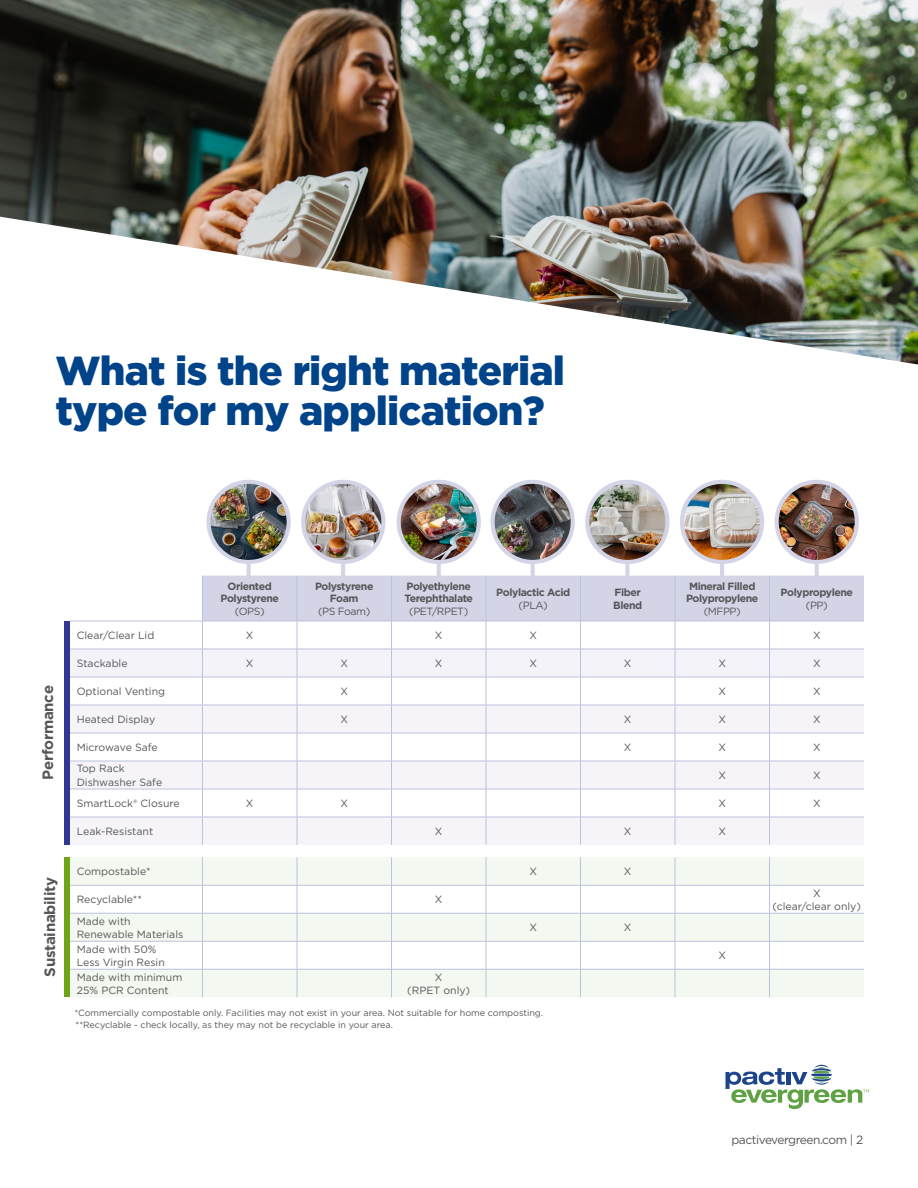
<style>
.page{position:relative;width:918px;height:1188px;background:#fff}
.page>*{position:absolute;margin:0;border:0;box-sizing:border-box;transform-origin:0 0}
.Inside_Headline{font:900 40.5px/40.5px "Gotham";letter-spacing:-.02em;color:#004389}
.Inside_Headline-2{font:700 15px "Gotham";letter-spacing:-.02em;color:#545759}
.Footer_URL{font:12px "Gotham";letter-spacing:-.04em;color:#545759}
.t1{font:10.5px/13.5px "Gotham";color:#545759}
.t2{font:700 10.5px/12.6px "Gotham";letter-spacing:-.04em;color:#545759;text-align:center}
.t3{font:9px "Gotham";color:#545759}
.s1{font-weight:400}
</style>
<div class="page">
<img style="left:0;top:0;width:918px;height:364px">
<svg style="left:70px;top:857px;width:794px;height:140px"></svg>
<hr style="left:70px;top:885px;width:132px;height:1px;background:#bcc2db">
<hr style="left:202px;top:885px;width:95px;height:1px;background:#bcc2db">
<hr style="left:297px;top:885px;width:95px;height:1px;background:#bcc2db">
<hr style="left:392px;top:885px;width:94px;height:1px;background:#bcc2db">
<hr style="left:486px;top:885px;width:94px;height:1px;background:#bcc2db">
<hr style="left:580px;top:885px;width:95px;height:1px;background:#bcc2db">
<hr style="left:675px;top:885px;width:95px;height:1px;background:#bcc2db">
<hr style="left:770px;top:885px;width:94px;height:1px;background:#bcc2db">
<hr style="left:70px;top:913px;width:132px;height:1px;background:#bcc2db">
<hr style="left:202px;top:913px;width:95px;height:1px;background:#bcc2db">
<hr style="left:297px;top:913px;width:95px;height:1px;background:#bcc2db">
<hr style="left:392px;top:913px;width:94px;height:1px;background:#bcc2db">
<hr style="left:486px;top:913px;width:94px;height:1px;background:#bcc2db">
<hr style="left:580px;top:913px;width:95px;height:1px;background:#bcc2db">
<hr style="left:675px;top:913px;width:95px;height:1px;background:#bcc2db">
<hr style="left:770px;top:913px;width:94px;height:1px;background:#bcc2db">
<hr style="left:70px;top:941px;width:132px;height:1px;background:#bcc2db">
<hr style="left:202px;top:941px;width:95px;height:1px;background:#bcc2db">
<hr style="left:297px;top:941px;width:95px;height:1px;background:#bcc2db">
<hr style="left:392px;top:941px;width:94px;height:1px;background:#bcc2db">
<hr style="left:486px;top:941px;width:94px;height:1px;background:#bcc2db">
<hr style="left:580px;top:941px;width:95px;height:1px;background:#bcc2db">
<hr style="left:675px;top:941px;width:95px;height:1px;background:#bcc2db">
<hr style="left:770px;top:941px;width:94px;height:1px;background:#bcc2db">
<svg style="left:70px;top:576px;width:794px;height:269px"></svg>
<hr style="left:70px;top:969px;width:132px;height:1px;background:#bcc2db">
<hr style="left:202px;top:969px;width:95px;height:1px;background:#bcc2db">
<hr style="left:297px;top:969px;width:95px;height:1px;background:#bcc2db">
<hr style="left:392px;top:969px;width:94px;height:1px;background:#bcc2db">
<hr style="left:486px;top:969px;width:94px;height:1px;background:#bcc2db">
<hr style="left:580px;top:969px;width:95px;height:1px;background:#bcc2db">
<hr style="left:675px;top:969px;width:95px;height:1px;background:#bcc2db">
<hr style="left:770px;top:969px;width:94px;height:1px;background:#bcc2db">
<img style="left:303px;top:482px;width:80px;height:80px;border-radius:40px">
<div style="left:301px;top:480px;width:84px;height:84px;border:4px solid #d3d5e7;border-radius:50%"></div>
<img style="left:399px;top:482px;width:80px;height:79px">
<div style="left:397px;top:480px;width:84px;height:84px;border:4px solid #d3d5e7;border-radius:50%"></div>
<img style="left:209px;top:482px;width:80px;height:80px;border-radius:40px">
<div style="left:206px;top:480px;width:85px;height:84px;border:4px solid #d3d5e7;border-radius:50%"></div>
<svg style="left:247px;top:562px;width:4px;height:16px"></svg>
<hr style="left:341px;top:562px;width:4px;height:16px;background:#d3d5e7">
<img style="left:587px;top:482px;width:80px;height:80px;border-radius:40px">
<div style="left:585px;top:480px;width:85px;height:84px;border:4px solid #d3d5e7;border-radius:50%"></div>
<svg style="left:625px;top:562px;width:4px;height:16px"></svg>
<img style="left:777px;top:482px;width:80px;height:80px;border-radius:40px">
<div style="left:775px;top:480px;width:84px;height:84px;border:4px solid #d3d5e7;border-radius:50%"></div>
<hr style="left:815px;top:562px;width:4px;height:16px;background:#d3d5e7">
<img style="left:493px;top:482px;width:80px;height:80px;border-radius:40px">
<div style="left:491px;top:480px;width:84px;height:84px;border:4px solid #d3d5e7;border-radius:50%"></div>
<hr style="left:531px;top:562px;width:4px;height:16px;background:#d3d5e7">
<img style="left:682px;top:482px;width:80px;height:80px;border-radius:40px">
<div style="left:680px;top:480px;width:84px;height:84px;border:4px solid #d3d5e7;border-radius:50%"></div>
<hr style="left:720px;top:562px;width:4px;height:16px;background:#d3d5e7">
<div style="left:64px;top:857px;width:5px;height:140px;background:#6ea516"></div>
<div style="left:64px;top:621px;width:5px;height:224px;background:#303694"></div>
<hr style="left:437px;top:562px;width:4px;height:16px;background:#d3d5e7">
<svg style="left:725px;top:1065px;width:144px;height:44px"></svg>
<p class="Inside_Headline" style="left:56px;top:350px;width:511px">What is the right material type for my application?</p>
<p class="Inside_Headline-2" style="left:38px;top:780px;width:96px;rotate:-90deg">Performance</p>
<p class="Inside_Headline-2" style="left:40px;top:977px;width:101px;rotate:-90deg">Sustainability</p>
<p class="t2" style="left:221px;top:580px;width:60px">Oriented<br>Polystyrene <span class="s1">(OPS)</span></p>
<p class="t2" style="left:315px;top:580px;width:60px">Polystyrene<br>Foam<br><span class="s1">(PS Foam)</span></p>
<p class="t2" style="left:405px;top:580px;width:70px">Polyethylene<br>Terephthalate <span class="s1">(PET/RPET)</span></p>
<p class="t2" style="left:496px;top:586px;width:75px">Polylactic Acid <span class="s1">(PLA)</span></p>
<p class="t2" style="left:613px;top:586px;width:31px;text-align:left">Fiber<br>Blend</p>
<p class="t2" style="left:686px;top:580px;width:74px">Mineral Filled<br>Polypropylene <span class="s1">(MFPP)</span></p>
<p class="t2" style="left:781px;top:586px;width:74px">Polypropylene <span class="s1">(PP)</span></p>
<p class="t1" style="left:77px;top:629px;width:79px">Clear/Clear Lid</p>
<p class="t1" style="left:246px;top:629px;width:9px">X</p>
<p class="t1" style="left:435px;top:629px;width:9px">X</p>
<p class="t1" style="left:529px;top:629px;width:9px">X</p>
<p class="t1" style="left:813px;top:629px;width:9px">X</p>
<p class="t1" style="left:77px;top:657px;width:52px">Stackable</p>
<p class="t1" style="left:246px;top:657px;width:9px">X</p>
<p class="t1" style="left:340px;top:657px;width:9px">X</p>
<p class="t1" style="left:435px;top:657px;width:9px">X</p>
<p class="t1" style="left:529px;top:657px;width:9px">X</p>
<p class="t1" style="left:624px;top:657px;width:9px">X</p>
<p class="t1" style="left:718px;top:657px;width:9px">X</p>
<p class="t1" style="left:813px;top:657px;width:9px">X</p>
<p class="t1" style="left:77px;top:685px;width:90px">Optional Venting</p>
<p class="t1" style="left:340px;top:685px;width:9px">X</p>
<p class="t1" style="left:718px;top:685px;width:9px">X</p>
<p class="t1" style="left:813px;top:685px;width:9px">X</p>
<p class="t1" style="left:77px;top:713px;width:80px">Heated Display</p>
<p class="t1" style="left:340px;top:713px;width:9px">X</p>
<p class="t1" style="left:624px;top:713px;width:9px">X</p>
<p class="t1" style="left:718px;top:713px;width:9px">X</p>
<p class="t1" style="left:813px;top:713px;width:9px">X</p>
<p class="t1" style="left:77px;top:741px;width:83px">Microwave Safe</p>
<p class="t1" style="left:624px;top:741px;width:9px">X</p>
<p class="t1" style="left:718px;top:741px;width:9px">X</p>
<p class="t1" style="left:813px;top:741px;width:9px">X</p>
<p class="t1" style="left:77px;top:762px;width:87px">Top Rack<br>Dishwasher Safe</p>
<p class="t1" style="left:718px;top:769px;width:9px">X</p>
<p class="t1" style="left:813px;top:769px;width:9px">X</p>
<p class="t1" style="left:77px;top:797px;width:105px">SmartLock® Closure</p>
<p class="t1" style="left:246px;top:797px;width:9px">X</p>
<p class="t1" style="left:340px;top:797px;width:9px">X</p>
<p class="t1" style="left:718px;top:797px;width:9px">X</p>
<p class="t1" style="left:813px;top:797px;width:9px">X</p>
<p class="t1" style="left:77px;top:825px;width:78px">Leak-Resistant</p>
<p class="t1" style="left:435px;top:825px;width:9px">X</p>
<p class="t1" style="left:624px;top:825px;width:9px">X</p>
<p class="t1" style="left:718px;top:825px;width:9px">X</p>
<p class="t1" style="left:77px;top:865px;width:75px">Compostable*</p>
<p class="t1" style="left:529px;top:865px;width:9px">X</p>
<p class="t1" style="left:624px;top:865px;width:9px">X</p>
<p class="t1" style="left:77px;top:893px;width:67px">Recyclable**</p>
<p class="t1" style="left:435px;top:893px;width:9px">X</p>
<p class="t1" style="left:773px;top:887px;width:90px;line-height:12.6px;text-align:center">X<br>(clear/clear only)</p>
<p class="t1" style="left:77px;top:914px;width:108px">Made with<br>Renewable Materials</p>
<p class="t1" style="left:529px;top:921px;width:9px">X</p>
<p class="t1" style="left:624px;top:921px;width:9px">X</p>
<p class="t1" style="left:77px;top:942px;width:90px">Made with 50%<br>Less Virgin Resin</p>
<p class="t1" style="left:718px;top:949px;width:9px">X</p>
<p class="t1" style="left:77px;top:970px;width:107px">Made with minimum<br>25% PCR Content</p>
<p class="t1" style="left:407px;top:971px;width:64px;line-height:12.6px;text-align:center">X<br>(RPET only)</p>
<p class="t3" style="left:74px;top:1007px;width:470px">*Commercially compostable only. Facilities may not exist in your area. Not suitable for home composting.</p>
<p class="t3" style="left:75px;top:1019px;width:319px">**Recyclable - check locally, as they may not be recyclable in your area.</p>
<p class="Footer_URL" style="left:731px;top:1132px;width:133px">pactivevergreen.com | 2</p>
</div>
